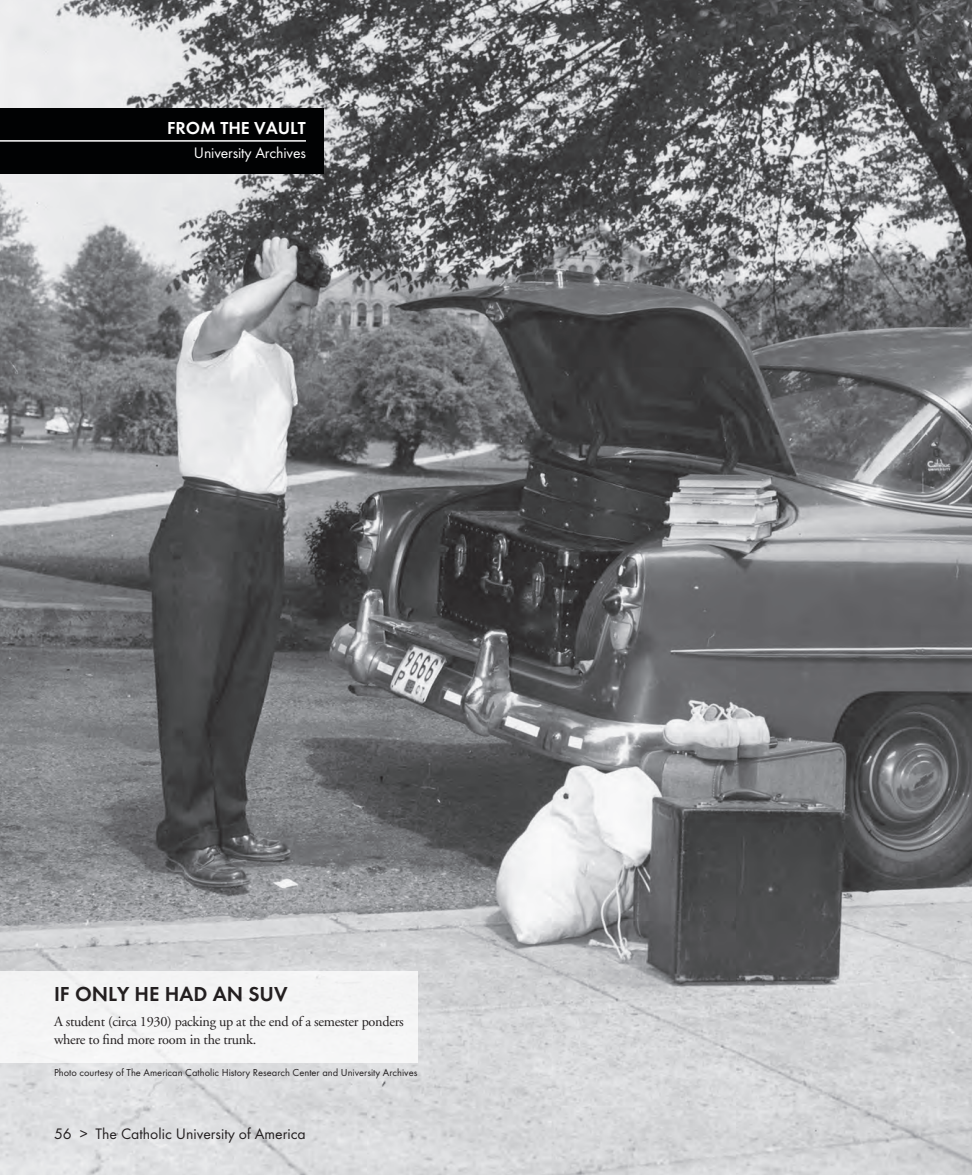
<style>
.page{position:relative;width:972px;height:1175px;background:#fff}
.page>*{position:absolute;margin:0;border:0;box-sizing:border-box;transform-origin:0 0}
.Big_Picture_Header{font:700 21px "Function";color:#231f20}
.t1{font:700 18px "Function";color:#fff}
.t2{font:15.75px "Function";color:#231f20}
.t3{font:15.75px "Function";letter-spacing:-.01em;color:#fff}
.Agaramond_Body_Copy{font:14.25px/18px "Adobe Garamond";letter-spacing:-.02em;color:#231f20}
.Photo_Credit{font:10.5px "Function";color:#231f20}
</style>
<div class="page">
<img style="left:0;top:0;width:972px;height:1174px">
<div style="left:0;top:108px;width:324px;height:66px;background:#010203"></div>
<hr style="left:0;top:140px;width:306px;height:2px;background:#fff">
<div style="left:0;top:970px;width:417px;height:92px;background:#f4f5f5"></div>
<p class="t1" style="left:167px;top:117px;width:140px">FROM THE VAULT</p>
<p class="t3" style="left:194px;top:144px;width:113px">University Archives</p>
<p class="Big_Picture_Header" style="left:54px;top:981px;width:235px">IF ONLY HE HAD AN SUV</p>
<p class="Agaramond_Body_Copy" style="left:54px;top:1013px;width:351px">A student (circa 1930) packing up at the end of a semester ponders where to find more room in the trunk.</p>
<p class="Photo_Credit" style="left:54px;top:1067px;width:365px">Photo courtesy of The American Catholic History Research Center and University Archives</p>
<p class="t2" style="left:54px;top:1125px;width:253px">56 &gt; The Catholic University of America</p>
</div>
